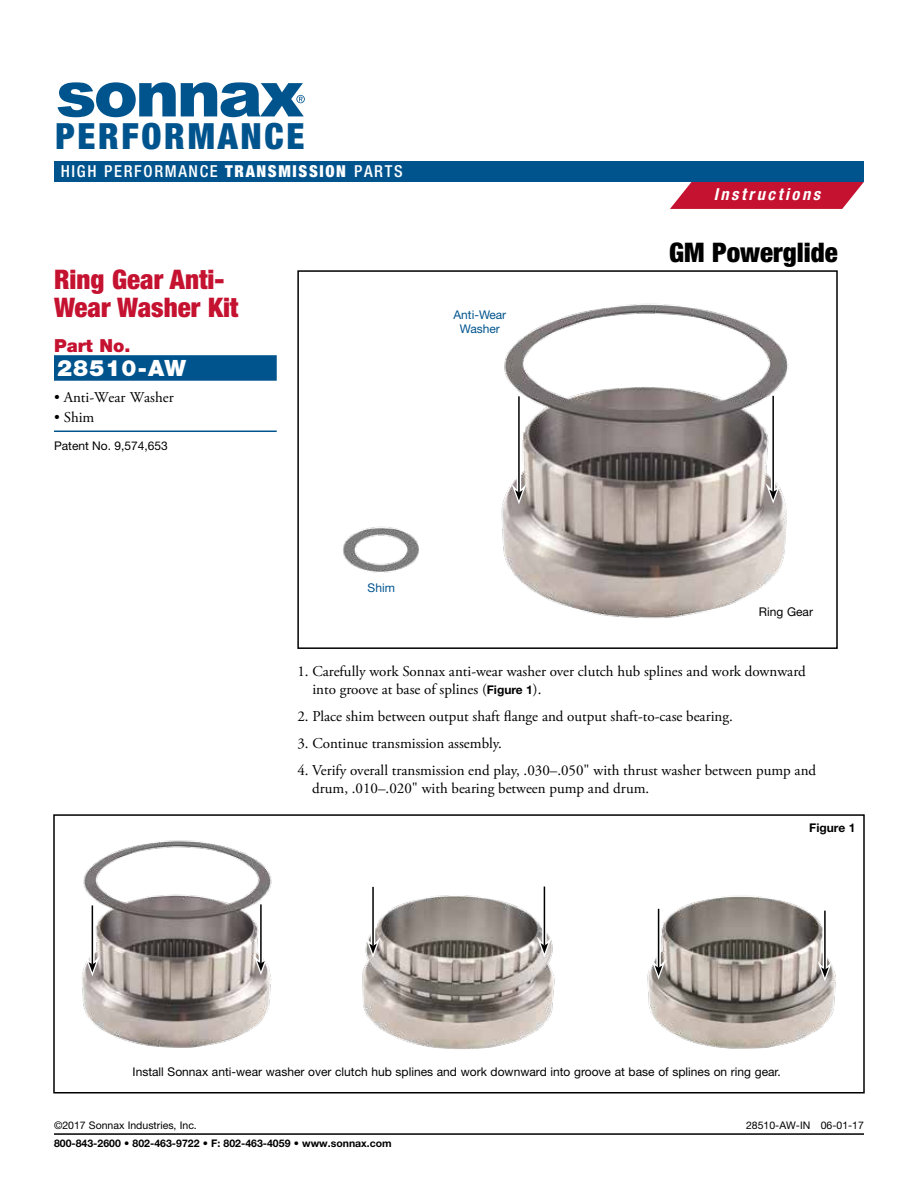
<style>
.page{position:relative;width:918px;height:1188px;background:#fff}
.page>*{position:absolute;margin:0;border:0;box-sizing:border-box;transform-origin:0 0}
.t1{font:900 condensed 36.15px "Helvetica Neue LT Std";letter-spacing:.075em;color:#00548e}
.t2{font:900 condensed 27px/27.8px "Helvetica Neue LT Std";color:#c41230}
.t3{font:900 condensed 27px "Helvetica Neue LT Std";color:#000}
.t4{font:900 22.5px "Helvetica Neue LT Std";letter-spacing:.05em;color:#fff}
.t5{font:900 18px "Helvetica Neue LT Std";color:#c41230}
.t6{font:500 condensed 16.5px "Helvetica Neue LT Std";letter-spacing:.1em;color:#fff}
.t7{font:italic 700 condensed 16.5px "Helvetica Neue LT Std";letter-spacing:.155em;color:#fff}
.t8{font:15px/18px "Adobe Garamond Pro";color:#000}
.t9{font:12px "Helvetica Neue LT Std";color:#000}
.t10{font:12px/14.4px "Helvetica Neue LT Std";color:#00548e;text-align:center}
.t11{font:700 12px "Helvetica Neue LT Std";color:#000}
.t12{font:700 10.5px "Helvetica Neue LT Std";color:#000}
.t13{font:10.5px "Helvetica Neue LT Std";color:#000}
.s1{font-weight:900}
.s2{font-family:"Helvetica Neue LT Std";font-weight:700;font-size:12px}
</style>
<div class="page">
<img style="left:343px;top:303px;width:445px;height:315px">
<div style="left:297px;top:270px;width:541px;height:379px;border:2px solid #000"></div>
<div style="left:54px;top:355px;width:223px;height:26px;background:#00548e"></div>
<hr style="left:54px;top:431px;width:223px;height:1px;background:#00548e">
<hr style="left:517px;top:396px;width:4px;height:96px;background:#fff">
<hr style="left:518px;top:396px;width:2px;height:96px;background:#000">
<svg style="left:511px;top:484px;width:16px;height:20px"></svg>
<hr style="left:771px;top:396px;width:4px;height:95px;background:#fff">
<hr style="left:772px;top:396px;width:2px;height:96px;background:#000">
<svg style="left:766px;top:483px;width:15px;height:21px"></svg>
<img style="left:82px;top:840px;width:754px;height:209px">
<div style="left:53px;top:814px;width:812px;height:280px;border:2px solid #000"></div>
<svg style="left:90px;top:905px;width:5px;height:50px"></svg>
<hr style="left:92px;top:905px;width:1px;height:59px;background:#000">
<svg style="left:85px;top:955px;width:15px;height:21px"></svg>
<hr style="left:259px;top:904px;width:4px;height:59px;background:#fff">
<hr style="left:260px;top:904px;width:2px;height:59px;background:#000">
<svg style="left:253px;top:954px;width:16px;height:21px"></svg>
<hr style="left:371px;top:887px;width:4px;height:58px;background:#fff">
<hr style="left:372px;top:887px;width:2px;height:59px;background:#000">
<svg style="left:365px;top:937px;width:16px;height:21px"></svg>
<svg style="left:542px;top:887px;width:5px;height:50px"></svg>
<hr style="left:544px;top:887px;width:1px;height:58px;background:#000">
<svg style="left:537px;top:937px;width:15px;height:20px"></svg>
<svg style="left:656px;top:909px;width:5px;height:50px"></svg>
<hr style="left:658px;top:909px;width:1px;height:59px;background:#000">
<svg style="left:651px;top:959px;width:15px;height:21px"></svg>
<hr style="left:823px;top:911px;width:4px;height:58px;background:#fff">
<hr style="left:824px;top:911px;width:2px;height:59px;background:#000">
<svg style="left:817px;top:961px;width:16px;height:20px"></svg>
<hr style="left:54px;top:1133px;width:810px;height:2px;background:#000">
<svg style="left:670px;top:182px;width:194px;height:27px;background:#ca2c47"></svg>
<div style="left:54px;top:161px;width:810px;height:21px;background:#00548e"></div>
<svg style="left:58px;top:82px;width:247px;height:35px"></svg>
<h1 class="t1" style="left:56px;top:114px;width:250px">PERFORMANCE</h1>
<p class="t6" style="left:61px;top:162px;width:343px">HIGH PERFORMANCE <span class="s1">TRANSMISSION</span> PARTS</p>
<h2 class="t2" style="left:54px;top:265px;width:186px">Ring Gear Anti-<br>Wear Washer Kit</h2>
<p class="t5" style="left:54px;top:335px;width:78px">Part No.</p>
<h3 class="t4" style="left:57px;top:355px;width:131px">28510-AW</h3>
<p class="t8" style="left:54px;top:388px;width:121px">• Anti-Wear Washer</p>
<p class="t8" style="left:54px;top:409px;width:42px">• Shim</p>
<p class="t9" style="left:54px;top:439px;width:115px">Patent No. 9,574,653</p>
<p class="t10" style="left:453px;top:307px;width:54px">Anti-Wear<br>Washer</p>
<p class="t10" style="left:368px;top:580px;width:29px">Shim</p>
<p class="t7" style="left:714px;top:185px;width:108px">Instructions</p>
<h2 class="t3" style="left:669px;top:236px;width:170px">GM Powerglide</h2>
<p class="t9" style="left:759px;top:605px;width:56px">Ring Gear</p>
<p class="t8" style="left:312px;top:662px;width:495px;text-indent:-15px">1. Carefully work Sonnax anti-wear washer over clutch hub splines and work downward into groove at base of splines (<span class="s2">Figure 1</span>).</p>
<p class="t8" style="left:297px;top:707px;width:437px">2. Place shim between output shaft flange and output shaft-to-case bearing.</p>
<p class="t8" style="left:297px;top:734px;width:206px">3. Continue transmission assembly.</p>
<p class="t8" style="left:312px;top:761px;width:506px;text-indent:-15px">4. Verify overall transmission end play, .030–.050" with thrust washer between pump and drum, .010–.020" with bearing between pump and drum.</p>
<p class="t11" style="left:809px;top:820px;width:48px">Figure 1</p>
<p class="t9" style="left:133px;top:1065px;width:650px">Install Sonnax anti-wear washer over clutch hub splines and work downward into groove at base of splines on ring gear.</p>
<p class="t13" style="left:54px;top:1119px;width:144px">©2017 Sonnax Industries, Inc.</p>
<p class="t13" style="left:746px;top:1119px;width:119px">28510-AW-IN 06-01-17</p>
<p class="t12" style="left:54px;top:1137px;width:339px">800-843-2600 • 802-463-9722 • F: 802-463-4059 • www.sonnax.com</p>
</div>
